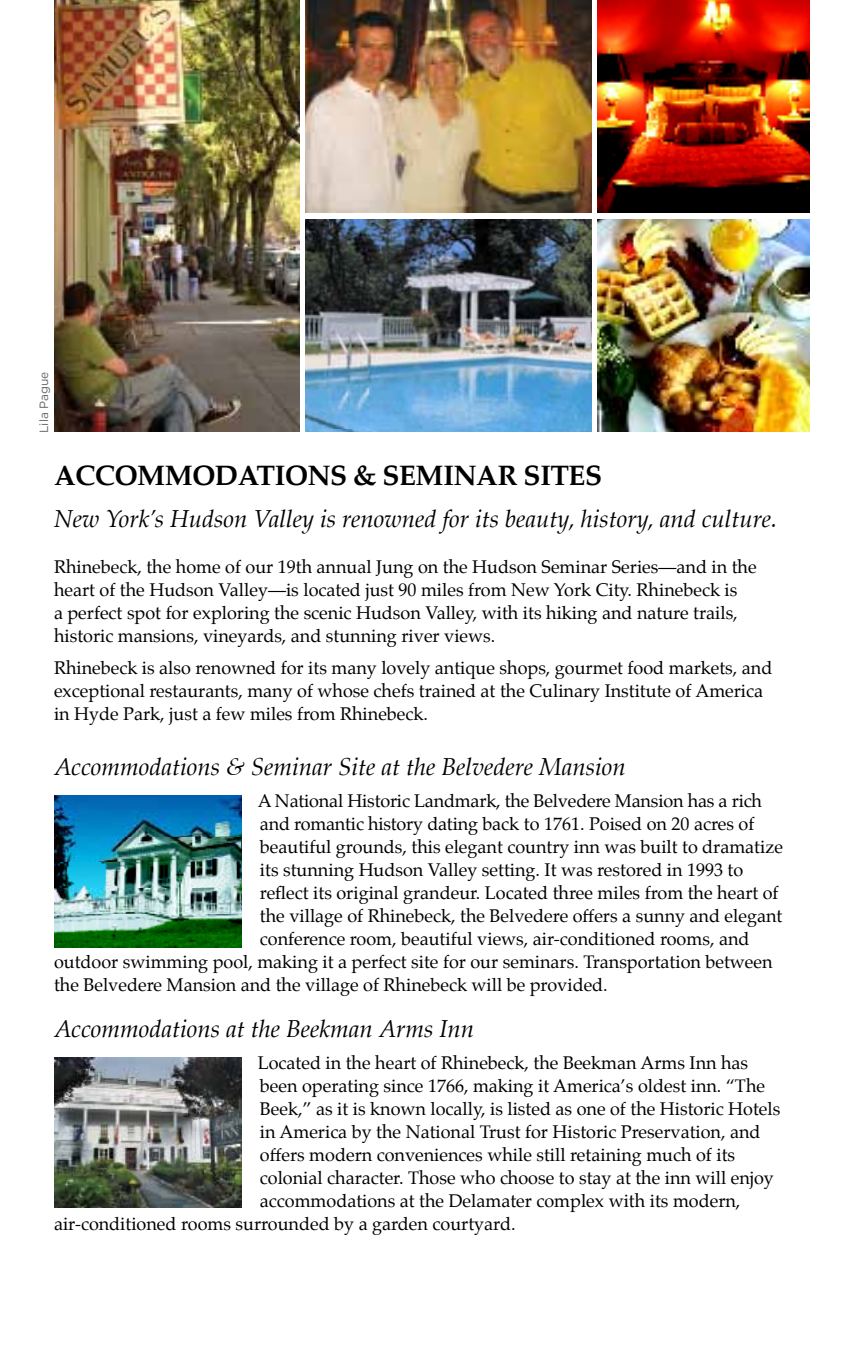
<style>
.page{position:relative;width:864px;height:1368px;background:#fff}
.page>*{position:absolute;margin:0;border:0;box-sizing:border-box;transform-origin:0 0}
.t1{font:700 28px "Palatino";letter-spacing:-.02em;color:#000}
.t2{font:italic 24px "Palatino";color:#000}
.t3{font:18px/23px "Palatino";color:#000}
.t4{font:12px "Gotham";color:#636466}
</style>
<div class="page">
<img style="left:54px;top:795px;width:188px;height:153px">
<img style="left:54px;top:1057px;width:188px;height:150px">
<img style="left:54px;top:0;width:246px;height:432px">
<img style="left:306px;top:0;width:286px;height:213px">
<img style="left:306px;top:219px;width:286px;height:213px">
<img style="left:598px;top:0;width:212px;height:213px">
<img style="left:598px;top:219px;width:212px;height:213px">
<p class="t4" style="left:37px;top:433px;width:63px;rotate:-90deg">Lila Pague</p>
<h1 class="t1" style="left:54px;top:452px;width:550px">ACCOMMODATIONS &amp; SEMINAR SITES</h1>
<h2 class="t2" style="left:54px;top:499px;width:725px">New York’s Hudson Valley is renowned for its beauty, history, and culture.</h2>
<p class="t3" style="left:54px;top:556px;width:704px">Rhinebeck, the home of our 19th annual Jung on the Hudson Seminar Series—and in the heart of the Hudson Valley—is located just 90 miles from New York City. Rhinebeck is<br>a perfect spot for exploring the scenic Hudson Valley, with its hiking and nature trails, historic mansions, vineyards, and stunning river views.</p>
<p class="t3" style="left:54px;top:657px;width:720px">Rhinebeck is also renowned for its many lovely antique shops, gourmet food markets, and exceptional restaurants, many of whose chefs trained at the Culinary Institute of America in Hyde Park, just a few miles from Rhinebeck.</p>
<h2 class="t2" style="left:54px;top:747px;width:573px">Accommodations &amp; Seminar Site at the Belvedere Mansion</h2>
<p class="t3" style="left:258px;top:790px;width:506px">A National Historic Landmark, the Belvedere Mansion has a rich</p>
<p class="t3" style="left:260px;top:813px;width:496px">and romantic history dating back to 1761. Poised on 20 acres of</p>
<p class="t3" style="left:260px;top:836px;width:525px">beautiful grounds, this elegant country inn was built to dramatize</p>
<p class="t3" style="left:260px;top:859px;width:485px">its stunning Hudson Valley setting. It was restored in 1993 to</p>
<p class="t3" style="left:260px;top:882px;width:520px">reflect its original grandeur. Located three miles from the heart of</p>
<p class="t3" style="left:260px;top:905px;width:524px">the village of Rhinebeck, the Belvedere offers a sunny and elegant</p>
<p class="t3" style="left:260px;top:928px;width:491px">conference room, beautiful views, air-conditioned rooms, and</p>
<p class="t3" style="left:54px;top:951px;width:720px">outdoor swimming pool, making it a perfect site for our seminars. Transportation between</p>
<p class="t3" style="left:54px;top:974px;width:555px">the Belvedere Mansion and the village of Rhinebeck will be provided.</p>
<h2 class="t2" style="left:54px;top:1009px;width:422px">Accommodations at the Beekman Arms Inn</h2>
<p class="t3" style="left:258px;top:1052px;width:492px">Located in the heart of Rhinebeck, the Beekman Arms Inn has</p>
<p class="t3" style="left:260px;top:1075px;width:507px">been operating since 1766, making it America’s oldest inn. “The</p>
<p class="t3" style="left:260px;top:1098px;width:522px">Beek,” as it is known locally, is listed as one of the Historic Hotels</p>
<p class="t3" style="left:260px;top:1121px;width:502px">in America by the National Trust for Historic Preservation, and</p>
<p class="t3" style="left:260px;top:1144px;width:477px">offers modern conveniences while still retaining much of its</p>
<p class="t3" style="left:260px;top:1167px;width:516px">colonial character. Those who choose to stay at the inn will enjoy</p>
<p class="t3" style="left:260px;top:1190px;width:482px">accommodations at the Delamater complex with its modern,</p>
<p class="t3" style="left:54px;top:1213px;width:463px">air-conditioned rooms surrounded by a garden courtyard.</p>
</div>
